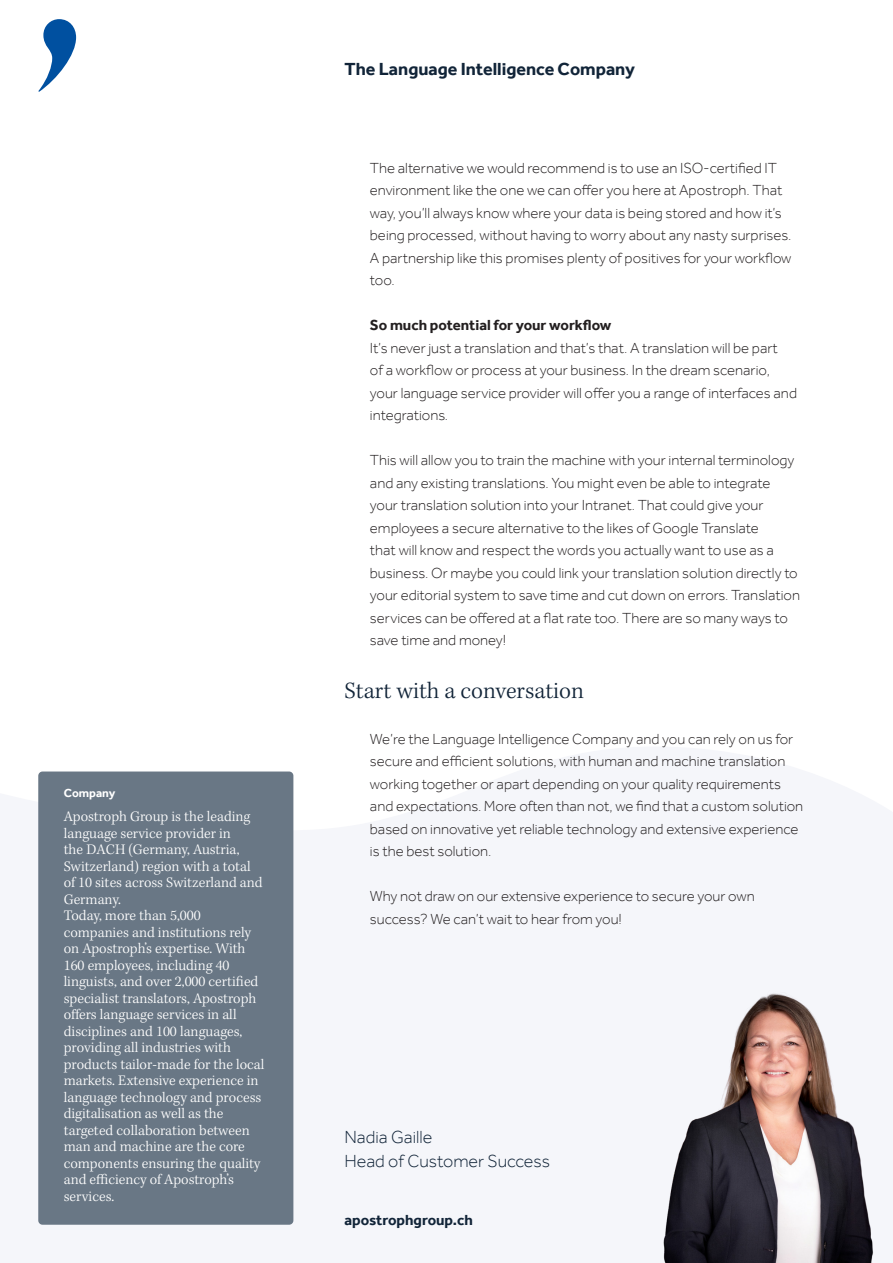
<style>
.page{position:relative;width:893px;height:1263px;background:#fff}
.page>*{position:absolute;margin:0;border:0;box-sizing:border-box;transform-origin:0 0}
._02_Zwischentitel{font:300 24px "Kepler Std";color:#112438}
._01_Lead{font:300 18px "Effra";color:#112438}
.t1{font:700 18px "Effra";color:#112438}
._03_Fliesstext{font:300 15px/22.5px "Effra";color:#231f20}
.t2{font:300 15px/16.5px "Kepler Std";color:#fff}
._02a_Zwischentitel{font:700 15px "Effra";color:#231f20}
.t3{font:700 15px "Effra";color:#112438}
.t4{font:700 12px "Effra";color:#fff}
</style>
<div class="page">
<svg style="left:38px;top:19px;width:38px;height:73px"></svg>
<div style="left:38px;top:771px;width:255px;height:454px;background:#697785;border-radius:4px"></div>
<img style="left:663px;top:990px;width:211px;height:273px">
<p class="t4" style="left:64px;top:785px;width:53px">Company</p>
<p class="t2" style="left:64px;top:809px;width:202px">Apostroph Group is the leading language service provider in<br>the DACH (Germany, Austria,<br>Switzerland) region with a total of 10 sites across Switzerland and<br>Germany.<br>Today, more than 5,000 companies and institutions rely on Apostroph’s expertise. With<br>160 employees, including 40 linguists, and over 2,000 certified specialist translators, Apostroph offers language services in all disciplines and 100 languages, providing all industries with products tailor-made for the local markets. Extensive experience in language technology and process digitalisation as well as the targeted collaboration between man and machine are the core components ensuring the quality and efficiency of Apostroph’s services.</p>
<p class="t1" style="left:344px;top:59px;width:292px">The Language Intelligence Company</p>
<p class="_03_Fliesstext" style="left:370px;top:156px;width:423px">The alternative we would recommend is to use an ISO-certified IT environment like the one we can offer you here at Apostroph. That way, you’ll always know where your data is being stored and how it’s being processed, without having to worry about any nasty surprises.<br>A partnership like this promises plenty of positives for your workflow too.</p>
<p class="_02a_Zwischentitel" style="left:370px;top:316px;width:243px">So much potential for your workflow</p>
<p class="_03_Fliesstext" style="left:370px;top:336px;width:429px">It’s never just a translation and that’s that. A translation will be part<br>of a workflow or process at your business. In the dream scenario, your language service provider will offer you a range of interfaces and integrations.</p>
<p class="_03_Fliesstext" style="left:370px;top:449px;width:432px">This will allow you to train the machine with your internal terminology and any existing translations. You might even be able to integrate your translation solution into your Intranet. That could give your employees a secure alternative to the likes of Google Translate<br>that will know and respect the words you actually want to use as a business. Or maybe you could link your translation solution directly to your editorial system to save time and cut down on errors. Translation services can be offered at a flat rate too. There are so many ways to save time and money!</p>
<p class="_02_Zwischentitel" style="left:344px;top:677px;width:241px">Start with a conversation</p>
<p class="_03_Fliesstext" style="left:370px;top:727px;width:435px">We’re the Language Intelligence Company and you can rely on us for secure and efficient solutions, with human and machine translation working together or apart depending on your quality requirements and expectations. More often than not, we find that a custom solution based on innovative yet reliable technology and extensive experience is the best solution.</p>
<p class="_03_Fliesstext" style="left:370px;top:884px;width:386px">Why not draw on our extensive experience to secure your own success? We can’t wait to hear from you!</p>
<p class="_01_Lead" style="left:344px;top:1126px;width:89px">Nadia Gaille</p>
<p class="_01_Lead" style="left:344px;top:1150px;width:207px">Head of Customer Success</p>
<p class="t3" style="left:344px;top:1211px;width:130px">apostrophgroup.ch</p>
</div>
